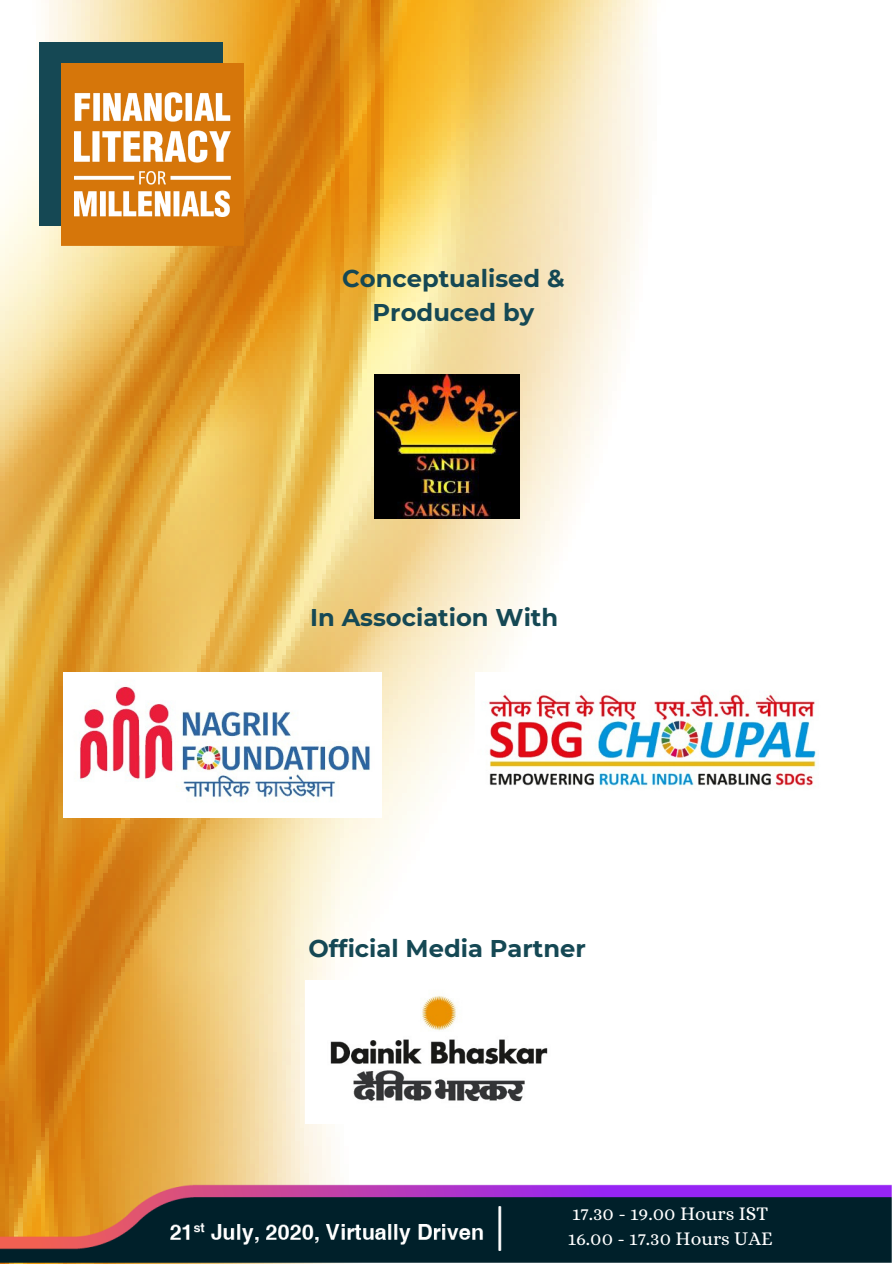
<style>
.page{position:relative;width:894px;height:1264px;background:#fff}
.page>*{position:absolute;margin:0;border:0;box-sizing:border-box;transform-origin:0 0}
.t1{font:47.7px "Alice";color:#fff}
.t2{font:700 24.15px/33.8px "Montserrat";color:#154854;text-align:center}
.t3{font:19.5px "Alice";color:#fff}
</style>
<div class="page">
<img style="left:0;top:0;width:652px;height:1176px">
<img style="left:0;top:1176px;width:892px;height:87px">
<img style="left:170px;top:1213px;width:317px;height:34px">
<div style="left:39px;top:42px;width:183px;height:183px;background:#154854"></div>
<div style="left:62px;top:63px;width:182px;height:183px;background:#d6760a"></div>
<img style="left:74px;top:93px;width:157px;height:123px">
<img style="left:64px;top:673px;width:317px;height:144px">
<img style="left:475px;top:673px;width:342px;height:130px">
<img style="left:306px;top:980px;width:256px;height:143px">
<img style="left:375px;top:374px;width:144px;height:144px">
<p class="t2" style="left:342px;top:261px;width:224px">Conceptualised &amp;<br>Produced by</p>
<p class="t2" style="left:310px;top:600px;width:249px">In Association With</p>
<p class="t2" style="left:308px;top:931px;width:279px">Official Media Partner</p>
<h1 class="t1" style="left:487px;top:1197px;width:28px">|</h1>
<p class="t3" style="left:572px;top:1202px;width:197px">17.30 - 19.00 Hours IST</p>
<p class="t3" style="left:567px;top:1227px;width:206px">16.00 - 17.30 Hours UAE</p>
</div>
